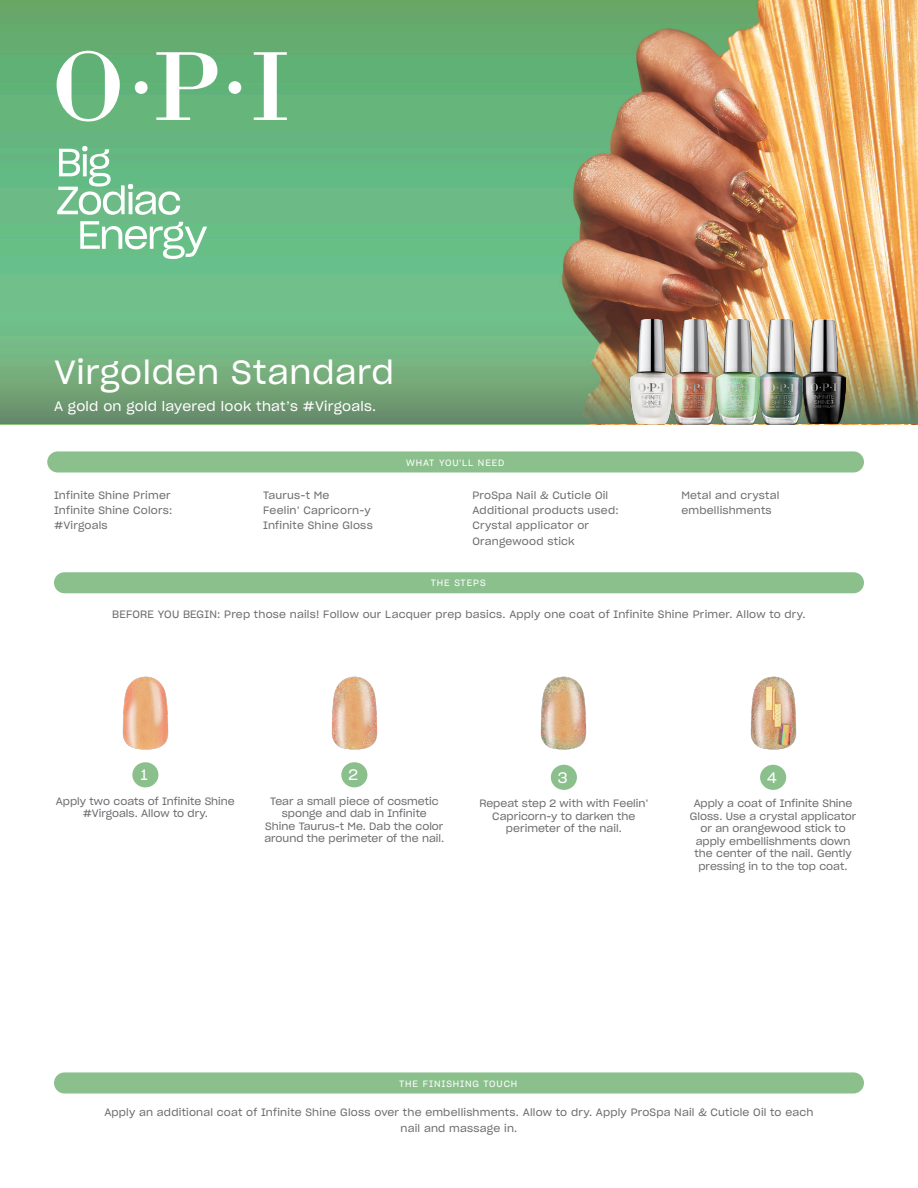
<style>
.page{position:relative;width:918px;height:1188px;background:#fff}
.page>*{position:absolute;margin:0;border:0;box-sizing:border-box;transform-origin:0 0}
.t1{font:33px "Sharp Grotesk Book 20";letter-spacing:.015em;color:#fff}
.t2{font:15px "Sharp Grotesk Book 20";color:#fff}
.t3{font:13.5px "Sharp Grotesk Book 20";letter-spacing:.015em;color:#fff}
.t4{font:10.5px/12.6px "Sharp Grotesk Book 20";letter-spacing:.01em;color:#6c6d70;text-align:center}
.t5{font:9px "Sharp Grotesk Book 20";letter-spacing:.095em;color:#fff}
</style>
<div class="page">
<img style="left:0;top:0;width:918px;height:316px">
<svg style="left:0;top:316px;width:918px;height:108px;background:#7ba777"></svg>
<div style="left:132px;top:762px;width:26px;height:25px;background:#8bc08d;border-radius:50%"></div>
<div style="left:341px;top:762px;width:26px;height:25px;background:#8bc08d;border-radius:50%"></div>
<div style="left:551px;top:765px;width:26px;height:25px;background:#8bc08d;border-radius:50%"></div>
<div style="left:760px;top:765px;width:26px;height:25px;background:#8bc08d;border-radius:50%"></div>
<img style="left:122px;top:676px;width:47px;height:88px">
<img style="left:331px;top:676px;width:47px;height:88px">
<img style="left:540px;top:676px;width:47px;height:74px">
<img style="left:750px;top:676px;width:47px;height:74px">
<div style="left:47px;top:451px;width:817px;height:21px;background:#8bc08d;border-radius:11px"></div>
<div style="left:54px;top:572px;width:810px;height:21px;background:#8bc08d;border-radius:11px"></div>
<div style="left:54px;top:1072px;width:810px;height:21px;background:#8bc08d;border-radius:11px"></div>
<svg style="left:57px;top:51px;width:230px;height:71px"></svg>
<img style="left:630px;top:319px;width:216px;height:105px">
<svg style="left:57px;top:146px;width:123px;height:69px"></svg>
<svg style="left:80px;top:221px;width:127px;height:38px"></svg>
<p class="t1" style="left:54px;top:346px;width:342px">Virgolden Standard</p>
<p class="t3" style="left:54px;top:395px;width:324px">A gold on gold layered look that’s #Virgoals.</p>
<p class="t4" style="left:54px;top:488px;width:118px">Infinite Shine Primer</p>
<p class="t4" style="left:54px;top:503px;width:120px">Infinite Shine Colors:</p>
<p class="t4" style="left:54px;top:519px;width:55px">#Virgoals</p>
<p class="t4" style="left:263px;top:488px;width:68px">Taurus-t Me</p>
<p class="t4" style="left:263px;top:503px;width:109px">Feelin’ Capricorn-y</p>
<p class="t4" style="left:263px;top:519px;width:111px">Infinite Shine Gloss</p>
<p class="t5" style="left:406px;top:455px;width:100px">WHAT YOU'LL NEED</p>
<p class="t4" style="left:472px;top:488px;width:137px">ProSpa Nail &amp; Cuticle Oil</p>
<p class="t4" style="left:472px;top:503px;width:148px">Additional products used:</p>
<p class="t4" style="left:472px;top:519px;width:118px">Crystal applicator or</p>
<p class="t4" style="left:472px;top:534px;width:104px">Orangewood stick</p>
<p class="t5" style="left:431px;top:576px;width:56px">THE STEPS</p>
<p class="t4" style="left:681px;top:488px;width:100px">Metal and crystal</p>
<p class="t4" style="left:681px;top:503px;width:92px">embellishments</p>
<p class="t4" style="left:112px;top:607px;width:695px">BEFORE YOU BEGIN: Prep those nails! Follow our Lacquer prep basics. Apply one coat of Infinite Shine Primer. Allow to dry.</p>
<p class="t2" style="left:141px;top:763px;width:8px">1</p>
<p class="t4" style="left:56px;top:794px;width:180px">Apply two coats of Infinite Shine #Virgoals. Allow to dry.</p>
<p class="t2" style="left:349px;top:763px;width:11px">2</p>
<p class="t4" style="left:264px;top:794px;width:181px">Tear a small piece of cosmetic sponge and dab in Infinite<br>Shine Taurus-t Me. Dab the color around the perimeter of the nail.</p>
<p class="t2" style="left:558px;top:765px;width:11px">3</p>
<p class="t4" style="left:479px;top:796px;width:170px">Repeat step 2 with with Feelin’<br>Capricorn-y to darken the perimeter of the nail.</p>
<p class="t2" style="left:767px;top:765px;width:11px">4</p>
<p class="t4" style="left:690px;top:796px;width:168px">Apply a coat of Infinite Shine<br>Gloss. Use a crystal applicator or an orangewood stick to apply embellishments down the center of the nail. Gently pressing in to the top coat.</p>
<p class="t5" style="left:399px;top:1076px;width:120px">THE FINISHING TOUCH</p>
<p class="t4" style="left:104px;top:1106px;width:711px">Apply an additional coat of Infinite Shine Gloss over the embellishments. Allow to dry. Apply ProSpa Nail &amp; Cuticle Oil to each</p>
<p class="t4" style="left:401px;top:1121px;width:118px">nail and massage in.</p>
</div>
